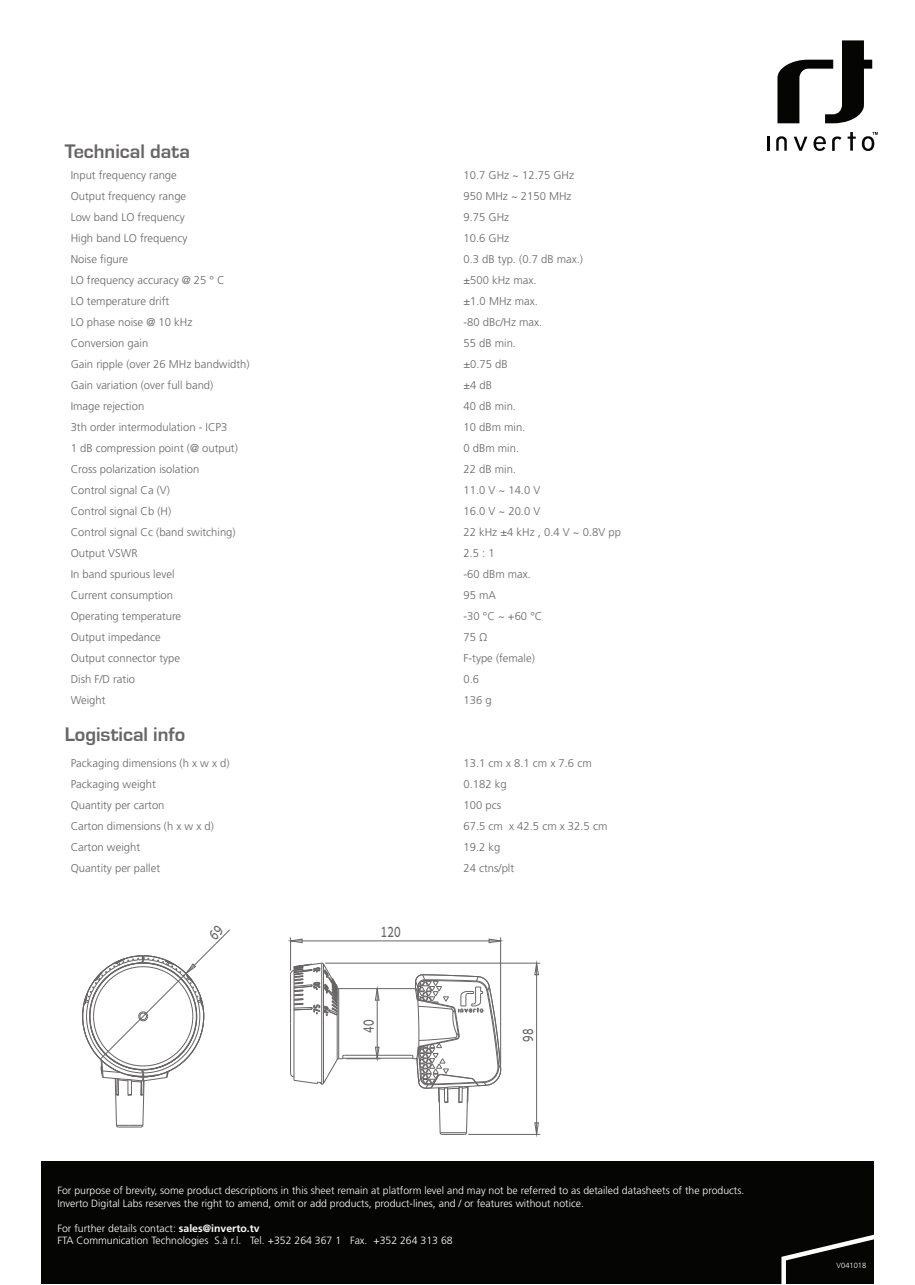
<style>
.page{position:relative;width:915px;height:1285px;background:#fff}
.page>*{position:absolute;margin:0;border:0;box-sizing:border-box;transform-origin:0 0}
.t1{font:700 20.25px "Eurostile T";color:#686565}
.t2{font:17.25px "Myriad Hebrew";color:#676464;scale:.75 1}
.t3{font:300 11.25px/21px "Frutiger";color:#686565}
.t4{font:300 11.25px/21px "Frutiger LT Pro";color:#686565}
.t5{font:300 10.5px/12.6px "Frutiger";color:#fff}
.t6{font:300 7.5px "Frutiger";color:#fff}
.s1{font-weight:700}
</style>
<div class="page">
<div style="left:41px;top:1161px;width:832px;height:122px;background:#050604"></div>
<svg style="left:777px;top:40px;width:94px;height:83px"></svg>
<svg style="left:847px;top:132px;width:8px;height:19px"></svg>
<hr style="left:766px;top:137px;width:3px;height:14px;background:#050604">
<svg style="left:794px;top:137px;width:13px;height:14px"></svg>
<svg style="left:813px;top:136px;width:12px;height:15px"></svg>
<svg style="left:861px;top:132px;width:16px;height:19px"></svg>
<svg style="left:832px;top:136px;width:9px;height:15px"></svg>
<svg style="left:776px;top:136px;width:10px;height:15px"></svg>
<svg style="left:778px;top:1230px;width:96px;height:54px"></svg>
<hr style="left:323px;top:963px;width:1px;height:120px;background:#676464">
<hr style="left:321px;top:962px;width:1px;height:121px;background:#676464">
<hr style="left:293px;top:1009px;width:1px;height:71px;background:#676464">
<hr style="left:338px;top:988px;width:1px;height:70px;background:#676464">
<hr style="left:344px;top:1054px;width:67px;height:1px;background:#676464">
<hr style="left:338px;top:988px;width:76px;height:1px;background:#676464">
<hr style="left:342px;top:1057px;width:71px;height:1px;background:#676464">
<svg style="left:290px;top:1054px;width:55px;height:30px"></svg>
<hr style="left:290px;top:973px;width:1px;height:50px;background:#676464">
<hr style="left:290px;top:1023px;width:1px;height:50px;background:#676464">
<hr style="left:337px;top:1015px;width:1px;height:44px;background:#676464">
<svg style="left:290px;top:962px;width:49px;height:54px"></svg>
<svg style="left:410px;top:974px;width:91px;height:160px"></svg>
<svg style="left:291px;top:938px;width:11px;height:4px"></svg>
<svg style="left:488px;top:938px;width:12px;height:4px"></svg>
<hr style="left:290px;top:937px;width:1px;height:33px;background:#676464">
<hr style="left:500px;top:937px;width:1px;height:127px;background:#676464">
<hr style="left:290px;top:940px;width:210px;height:1px;background:#676464">
<svg style="left:375px;top:988px;width:4px;height:12px"></svg>
<svg style="left:375px;top:1046px;width:4px;height:12px"></svg>
<hr style="left:346px;top:1058px;width:34px;height:1px;background:#676464">
<hr style="left:377px;top:988px;width:1px;height:70px;background:#676464">
<svg style="left:534px;top:963px;width:4px;height:11px"></svg>
<svg style="left:534px;top:1122px;width:4px;height:11px"></svg>
<hr style="left:325px;top:962px;width:215px;height:1px;background:#676464">
<hr style="left:468px;top:1133px;width:72px;height:1px;background:#676464">
<hr style="left:536px;top:962px;width:1px;height:172px;background:#676464">
<svg style="left:82px;top:929px;width:148px;height:198px"></svg>
<h1 class="t1" style="left:65px;top:140px;width:127px">Technical data</h1>
<p class="t3" style="left:71px;top:164px;width:180px">Input frequency range<br>Output frequency range<br>Low band LO frequency<br>High band LO frequency<br>Noise figure<br>LO frequency accuracy @ 25 C°<br>LO temperature drift<br>LO phase noise @ 10 kHz<br>Conversion gain<br>Gain ripple (over 26 MHz bandwidth(<br>Gain variation (over full band(<br>Image rejection<br>3th order intermodulation - ICP3<br>1 dB compression point (@ output(<br>Cross polarization isolation<br>Control signal Ca V( (<br>Control signal Cb H( (<br>Control signal Cc (band switching(<br>Output VSWR<br>In band spurious level<br>Current consumption<br>Operating temperature<br>Output impedance<br>Output connector type<br>Dish D/F ratio<br>Weight</p>
<h1 class="t1" style="left:65px;top:723px;width:122px">Logistical info</h1>
<p class="t3" style="left:71px;top:752px;width:160px">Packaging dimensions wxh ( ( dx<br>Packaging weight<br>Quantity per carton<br>Carton dimensions wxh ( ( dx<br>Carton weight<br>Quantity per pallet</p>
<h2 class="t2" style="left:381px;top:921px;width:28px">120</h2>
<h2 class="t2" style="left:358px;top:1032px;width:19px;rotate:-90deg">40</h2>
<p class="t4" style="left:463px;top:164px;width:159px">10.7 GHz ~ 12.75 GHz<br>950 MHz ~ 2150 MHz<br>9.75 GHz<br>10.6 GHz<br>0.3 dB typ (. 0.7 dB max (.<br>±500 kHz max.<br>±1.0 MHz max.<br>-80 dBc/Hz max.<br>55 dB min.<br>±0.75 dB<br>±4 dB<br>40 dB min.<br>10 dBm min.<br>0 dBm min.<br>22 dB min.<br>11.0 V ~ 14.0 V<br>16.0 V ~ 20.0 V<br>22 kHz ±4 kHz , 0.4 V ~ 0.8V pp<br>2.5 1:<br>-60 dBm max.<br>95 mA<br>-30 C° ~ +60 C°<br>75Ω<br>-F type (female(<br>0.6<br>136 g</p>
<p class="t4" style="left:463px;top:752px;width:130px">13.1 cm x 8.1 cm x 7.6 cm</p>
<p class="t4" style="left:463px;top:773px;width:45px">0.182 kg</p>
<p class="t4" style="left:463px;top:794px;width:39px">100 pcs</p>
<p class="t4" style="left:509px;top:815px;width:100px">x 42.5 cm x 32.5 cm</p>
<p class="t4" style="left:463px;top:815px;width:52px">67.5 cm<br>19.2 kg<br>24 ctns/plt</p>
<h2 class="t2" style="left:517px;top:1041px;width:19px;rotate:-90deg">98</h2>
<p class="t5" style="left:57px;top:1183px;width:688px">For purpose of brevity, some product descriptions in this sheet remain at platform level and may not be referred to as detailed datasheets of the products.<br>Inverto Digital Labs reserves the right to amend, omit or add products, product-lines, and / or features without notice.</p>
<p class="t5" style="left:57px;top:1221px;width:204px">For further details contact: <span class="s1">sales@inverto.tv</span></p>
<p class="t5" style="left:373px;top:1234px;width:81px">+352 264 313 68</p>
<p class="t5" style="left:57px;top:1234px;width:152px">FTA Communication Technologies</p>
<p class="t5" style="left:214px;top:1234px;width:29px">.l.rà.S</p>
<p class="t5" style="left:250px;top:1234px;width:92px">Tel. +352 264 367 1</p>
<p class="t5" style="left:350px;top:1234px;width:19px">Fax.</p>
<p class="t6" style="left:836px;top:1261px;width:31px">V041018</p>
</div>
